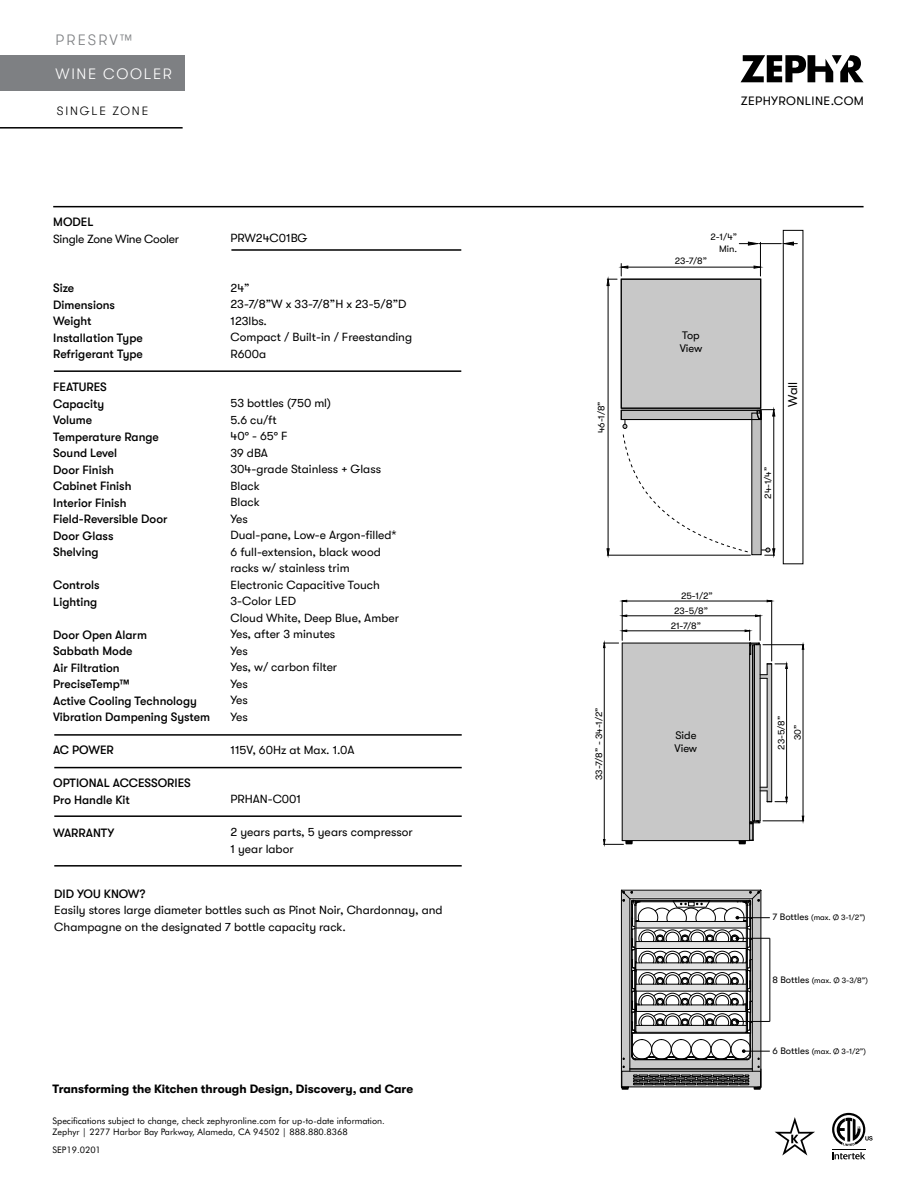
<style>
.page{position:relative;width:918px;height:1188px;background:#fff}
.page>*{position:absolute;margin:0;border:0;box-sizing:border-box;transform-origin:0 0}
.t1{font:300 15px "GT Walsheim Pro";letter-spacing:.11em;color:#fff}
.t2{font:300 15px "GT Walsheim Pro";letter-spacing:.15em;color:#7e8083}
.t3{font:12.9px "GT Walsheim Pro";color:#000100}
.t4{font:12.3px "GT Walsheim Pro";letter-spacing:.03em;color:#000}
.t5{font:12px/16.5px "GT Walsheim Pro";color:#000}
.t6{font:500 12px/16.5px "GT Walsheim Pro";color:#000}
.t7{font:700 12px "GT Walsheim Pro";color:#000}
.t8{font:12px "GT Walsheim Pro";letter-spacing:-.02em;color:#000}
.t9{font:300 12px "GT Walsheim Pro";letter-spacing:.15em;color:#000}
.t10{font:11.1px "GT Walsheim Pro";color:#000100}
.t11{font:11.1px/13.2px "GT Walsheim Pro";letter-spacing:-.01em;color:#000}
.t12{font:9.45px "GT Walsheim Pro";color:#000100}
.t13{font:9.45px/11.4px "GT Walsheim Pro";color:#000;text-align:right}
.t14{font:9px/10.8px "Futura BT";color:#000}
.t15{font:7.95px "GT Walsheim Pro";color:#000}
.s1{font-size:9.45px}
</style>
<div class="page">
<div style="left:0;top:55px;width:185px;height:36px;background:#7e8083"></div>
<hr style="left:0;top:127px;width:183px;height:2px;background:#000">
<svg style="left:741px;top:55px;width:123px;height:27px"></svg>
<hr style="left:53px;top:206px;width:811px;height:1px;background:#000">
<hr style="left:231px;top:249px;width:230px;height:2px;background:#000">
<hr style="left:54px;top:370px;width:407px;height:2px;background:#000">
<hr style="left:54px;top:734px;width:408px;height:2px;background:#000">
<hr style="left:54px;top:767px;width:408px;height:1px;background:#000">
<hr style="left:54px;top:815px;width:408px;height:2px;background:#000">
<hr style="left:54px;top:865px;width:408px;height:2px;background:#000">
<svg style="left:832px;top:1152px;width:33px;height:7px"></svg>
<hr style="left:832px;top:1149px;width:33px;height:1px;background:#010101">
<svg style="left:832px;top:1113px;width:41px;height:33px"></svg>
<svg style="left:775px;top:1117px;width:40px;height:39px"></svg>
<div style="left:621px;top:279px;width:140px;height:129px;background:#c8c8c8"></div>
<div style="left:621px;top:279px;width:140px;height:130px;border:1px solid #000"></div>
<div style="left:621px;top:410px;width:140px;height:10px;border:1px solid #000"></div>
<hr style="left:628px;top:267px;width:126px;height:1px;background:#000">
<svg style="left:753px;top:265px;width:7px;height:4px"></svg>
<hr style="left:607px;top:555px;width:143px;height:1px;background:#000">
<hr style="left:608px;top:286px;width:1px;height:263px;background:#000">
<svg style="left:606px;top:548px;width:4px;height:8px"></svg>
<svg style="left:606px;top:264px;width:23px;height:22px"></svg>
<svg style="left:622px;top:409px;width:154px;height:147px"></svg>
<div style="left:622px;top:643px;width:131px;height:198px;background:#c8c8c8"></div>
<div style="left:753px;top:644px;width:7px;height:177px;background:#c8c8c8"></div>
<hr style="left:622px;top:840px;width:128px;height:1px;background:#000">
<hr style="left:622px;top:643px;width:1px;height:198px;background:#000">
<hr style="left:749px;top:643px;width:1px;height:198px;background:#000">
<hr style="left:752px;top:645px;width:1px;height:176px;background:#000">
<hr style="left:754px;top:645px;width:1px;height:176px;background:#000">
<hr style="left:760px;top:645px;width:1px;height:176px;background:#000">
<hr style="left:622px;top:643px;width:137px;height:1px;background:#000">
<hr style="left:627px;top:631px;width:118px;height:1px;background:#000">
<svg style="left:621px;top:629px;width:7px;height:3px"></svg>
<hr style="left:627px;top:616px;width:129px;height:1px;background:#000">
<svg style="left:621px;top:614px;width:7px;height:3px"></svg>
<svg style="left:744px;top:614px;width:17px;height:41px"></svg>
<hr style="left:771px;top:600px;width:1px;height:61px;background:#000">
<hr style="left:622px;top:600px;width:1px;height:40px;background:#000">
<hr style="left:627px;top:601px;width:140px;height:1px;background:#000">
<svg style="left:766px;top:600px;width:6px;height:3px"></svg>
<svg style="left:621px;top:600px;width:7px;height:3px"></svg>
<hr style="left:763px;top:644px;width:41px;height:1px;background:#000">
<hr style="left:763px;top:821px;width:41px;height:1px;background:#000">
<hr style="left:803px;top:649px;width:1px;height:167px;background:#000">
<svg style="left:802px;top:644px;width:3px;height:6px"></svg>
<svg style="left:802px;top:815px;width:3px;height:7px"></svg>
<hr style="left:604px;top:648px;width:1px;height:192px;background:#000">
<svg style="left:760px;top:663px;width:28px;height:139px"></svg>
<svg style="left:603px;top:839px;width:30px;height:6px"></svg>
<svg style="left:739px;top:820px;width:21px;height:24px"></svg>
<svg style="left:603px;top:642px;width:16px;height:6px"></svg>
<div style="left:783px;top:230px;width:20px;height:334px;border:1px solid #000"></div>
<hr style="left:760px;top:242px;width:1px;height:34px;background:#000">
<svg style="left:739px;top:241px;width:58px;height:5px"></svg>
<svg style="left:621px;top:890px;width:149px;height:200px"></svg>
<hr style="left:769px;top:938px;width:1px;height:83px;background:#000">
<p class="t2" style="left:56px;top:32px;width:78px">PRESRV™</p>
<p class="t1" style="left:56px;top:65px;width:118px">WINE COOLER</p>
<p class="t9" style="left:57px;top:105px;width:93px">SINGLE ZONE</p>
<p class="t6" style="left:53px;top:214px;width:42px">MODEL</p>
<p class="t8" style="left:53px;top:232px;width:127px">Single Zone Wine Cooler</p>
<p class="t6" style="left:53px;top:280px;width:91px">Size<br>Dimensions<br>Weight<br>Installation Type<br>Refrigerant Type</p>
<p class="t6" style="left:53px;top:379px;width:116px">FEATURES<br>Capacity<br>Volume<br>Temperature Range<br>Sound Level<br>Door Finish<br>Cabinet Finish<br>Interior Finish<br>Field-Reversible Door<br>Door Glass<br>Shelving</p>
<p class="t6" style="left:53px;top:577px;width:48px">Controls<br>Lighting</p>
<p class="t6" style="left:53px;top:626px;width:158px">Door Open Alarm<br>Sabbath Mode<br>Air Filtration<br>PreciseTemp™<br>Active Cooling Technology<br>Vibration Dampening System</p>
<p class="t6" style="left:53px;top:742px;width:62px">AC POWER</p>
<p class="t6" style="left:53px;top:775px;width:139px">OPTIONAL ACCESSORIES<br>Pro Handle Kit</p>
<p class="t6" style="left:53px;top:824px;width:63px">WARRANTY</p>
<p class="t5" style="left:231px;top:230px;width:79px">PRW24C01BG</p>
<p class="t5" style="left:231px;top:280px;width:183px">24”<br>23-7/8”W x 33-7/8”H x 23-5/8”D<br>123lbs.<br>Compact / Built-in / Freestanding<br>R600a</p>
<p class="t5" style="left:231px;top:395px;width:170px">53 bottles (750 ml)<br>5.6 cu/ft<br>40° - 65° F<br>39 dBA<br>304-grade Stainless + Glass<br>Black<br>Black<br>Yes<br>Dual-pane, Low-e Argon-filled*<br>6 full-extension, black wood racks w/ stainless trim<br>Electronic Capacitive Touch<br>3-Color LED<br>Cloud White, Deep Blue, Amber<br>Yes, after 3 minutes<br>Yes<br>Yes, w/ carbon filter<br>Yes<br>Yes<br>Yes</p>
<p class="t5" style="left:231px;top:742px;width:126px">115V, 60Hz at Max. 1.0A</p>
<p class="t5" style="left:231px;top:791px;width:72px">PRHAN-C001</p>
<p class="t5" style="left:231px;top:824px;width:184px">2 years parts, 5 years compressor<br>1 year labor</p>
<p class="t6" style="left:54px;top:885px;width:93px">DID YOU KNOW?</p>
<p class="t5" style="left:54px;top:902px;width:390px">Easily stores large diameter bottles such as Pinot Noir, Chardonnay, and<br>Champagne on the designated 7 bottle capacity rack.</p>
<p class="t7" style="left:53px;top:1082px;width:362px">Transforming the Kitchen through Design, Discovery, and Care</p>
<p class="t14" style="left:53px;top:1115px;width:334px">Specifications subject to change, check zephyronline.com for up-to-date information.<br>Zephyr | 2277 Harbor Bay Parkway, Alameda, CA 94502 | 888.880.8368</p>
<p class="t14" style="left:53px;top:1145px;width:50px">SEP19.0201</p>
<p class="t4" style="left:741px;top:94px;width:125px">ZEPHYRONLINE.COM</p>
<p class="t13" style="left:711px;top:231px;width:28px">2-1/4”<br>Min.</p>
<p class="t13" style="left:675px;top:255px;width:34px">23-7/8”</p>
<p class="t13" style="left:595px;top:433px;width:34px;rotate:-90deg">46-1/8”</p>
<p class="t11" style="left:680px;top:329px;width:24px">Top<br>View</p>
<p class="t12" style="left:681px;top:590px;width:33px">25-1/2”</p>
<p class="t12" style="left:674px;top:605px;width:36px">23-5/8”</p>
<p class="t12" style="left:671px;top:620px;width:32px">21-7/8”</p>
<p class="t3" style="left:786px;top:407px;width:27px;rotate:-90deg">Wall</p>
<p class="t13" style="left:762px;top:499px;width:34px;rotate:-90deg">24-1/4”</p>
<p class="t12" style="left:594px;top:780px;width:74px;rotate:-90deg">33-7/8” - 34-1/2”</p>
<p class="t12" style="left:776px;top:750px;width:36px;rotate:-90deg">23-5/8”</p>
<p class="t10" style="left:675px;top:729px;width:23px">Side</p>
<p class="t12" style="left:792px;top:740px;width:17px;rotate:-90deg">30”</p>
<p class="t10" style="left:675px;top:742px;width:24px">View</p>
<p class="t15" style="left:773px;top:913px;width:94px"><span class="s1">7 Bottles</span> (max. Ø 3-1/2”)</p>
<p class="t15" style="left:773px;top:976px;width:97px"><span class="s1">8 Bottles</span> (max. Ø 3-3/8”)</p>
<p class="t15" style="left:773px;top:1047px;width:95px"><span class="s1">6 Bottles</span> (max. Ø 3-1/2”)</p>
</div>
